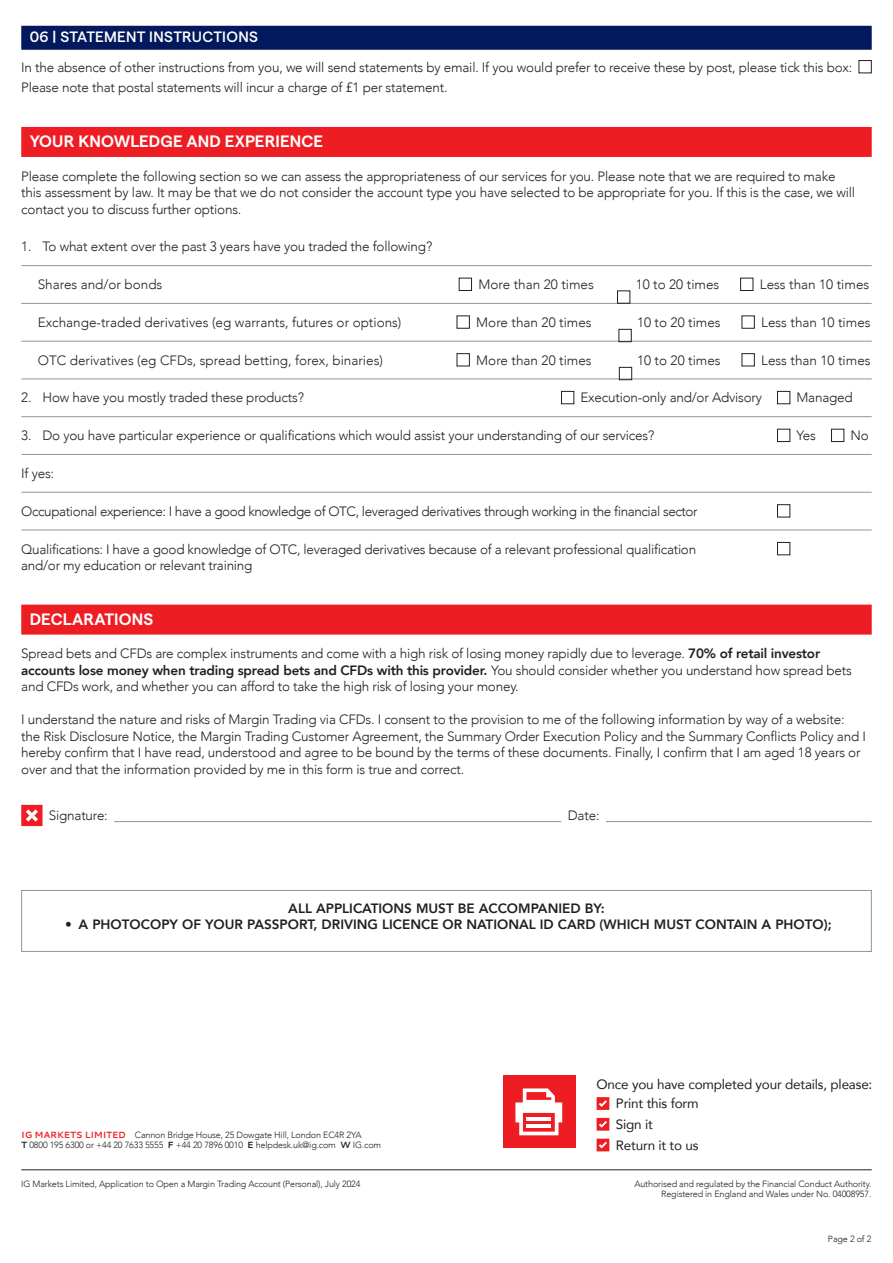
<style>
.page{position:relative;width:893px;height:1263px;background:#fff}
.page>*{position:absolute;margin:0;border:0;box-sizing:border-box;transform-origin:0 0}
.section_title__1_line__RB{font:600 16.5px "Matter SQ";letter-spacing:.005em;color:#fff}
.sub_title__level_1__RB{font:500 15px "Matter SQ";letter-spacing:.015em;color:#fff}
.body_text__before_sub_title_form_text{font:300 13.5px/16.5px "Avenir";letter-spacing:-.015em;color:#231f20}
.form_text_lined{font:300 13.5px "Avenir";letter-spacing:-.015em;color:#231f20}
.body_text{font:300 13.5px "Avenir";letter-spacing:-.015em;color:#231f20}
.form_text__before_section_title{font:300 13.5px/16.5px "Avenir";letter-spacing:-.02em;color:#231f20}
.boxed_standout{font:800 13.5px "Avenir";color:#231f20}
.t1{font:13.5px "Avenir";letter-spacing:-.015em;color:#231f20}
.form_text{font:300 13.5px "Avenir";letter-spacing:-.015em;color:#231f20}
.smallprint{font:300 9px/10.5px "Avenir";letter-spacing:-.015em;color:#231f20;text-align:right}
.s1{font-weight:800}
.s2{font-family:"Cantarell";font-weight:700;color:#ee1d23}
.s3{font-family:"Cantarell";font-weight:700}
</style>
<div class="page">
<hr style="left:21px;top:1169px;width:851px;height:1px;background:#231f20">
<div style="left:21px;top:26px;width:851px;height:24px;background:#02195d"></div>
<div style="left:21px;top:127px;width:851px;height:30px;background:#ee1d23"></div>
<hr style="left:21px;top:265px;width:851px;height:1px;background:#939598">
<hr style="left:21px;top:303px;width:851px;height:1px;background:#939598">
<hr style="left:21px;top:341px;width:851px;height:1px;background:#939598">
<hr style="left:21px;top:379px;width:851px;height:1px;background:#939598">
<hr style="left:21px;top:416px;width:851px;height:1px;background:#939598">
<hr style="left:21px;top:454px;width:851px;height:1px;background:#939598">
<hr style="left:21px;top:492px;width:851px;height:1px;background:#939598">
<hr style="left:21px;top:530px;width:851px;height:1px;background:#939598">
<div style="left:21px;top:605px;width:851px;height:30px;background:#ee1d23"></div>
<hr style="left:114px;top:821px;width:447px;height:1px;background:#939598">
<hr style="left:606px;top:821px;width:266px;height:1px;background:#939598">
<div style="left:859px;top:60px;width:12px;height:13px;border:1px solid #231f20"></div>
<div style="left:459px;top:278px;width:13px;height:13px;border:1px solid #231f20"></div>
<div style="left:740px;top:278px;width:13px;height:13px;border:1px solid #231f20"></div>
<div style="left:457px;top:316px;width:13px;height:12px;border:1px solid #231f20"></div>
<div style="left:457px;top:353px;width:13px;height:13px;border:1px solid #231f20"></div>
<div style="left:742px;top:353px;width:12px;height:13px;border:1px solid #231f20"></div>
<div style="left:561px;top:391px;width:13px;height:13px;border:1px solid #231f20"></div>
<div style="left:777px;top:391px;width:13px;height:13px;border:1px solid #231f20"></div>
<div style="left:777px;top:429px;width:13px;height:13px;border:1px solid #231f20"></div>
<div style="left:831px;top:429px;width:13px;height:13px;border:1px solid #231f20"></div>
<div style="left:777px;top:504px;width:13px;height:13px;border:1px solid #231f20"></div>
<div style="left:777px;top:542px;width:13px;height:13px;border:1px solid #231f20"></div>
<svg style="left:21px;top:805px;width:22px;height:21px"></svg>
<svg style="left:597px;top:1097px;width:12px;height:13px"></svg>
<svg style="left:597px;top:1118px;width:12px;height:13px"></svg>
<svg style="left:597px;top:1139px;width:12px;height:12px"></svg>
<div style="left:503px;top:1076px;width:72px;height:72px;background:#ee1d23"></div>
<svg style="left:515px;top:1088px;width:47px;height:47px"></svg>
<div style="left:21px;top:890px;width:851px;height:62px;border:1px solid #939598"></div>
<div style="left:617px;top:291px;width:13px;height:12px;border:1px solid #231f20"></div>
<div style="left:619px;top:329px;width:12px;height:13px;border:1px solid #231f20"></div>
<div style="left:619px;top:367px;width:13px;height:13px;border:1px solid #231f20"></div>
<p class="sub_title__level_1__RB" style="left:30px;top:26px;width:230px">06 | STATEMENT INSTRUCTIONS</p>
<p class="body_text" style="left:21px;top:59px;width:833px">In the absence of other instructions from you, we will send statements by email. If you would prefer to receive these by post, please tick this box:</p>
<p class="body_text" style="left:21px;top:80px;width:428px">Please note that postal statements will incur a charge of £1 per statement.</p>
<p class="section_title__1_line__RB" style="left:30px;top:129px;width:295px">YOUR KNOWLEDGE AND EXPERIENCE</p>
<p class="body_text__before_sub_title_form_text" style="left:21px;top:168px;width:835px">Please complete the following section so we can assess the appropriateness of our services for you. Please note that we are required to make this assessment by law. It may be that we do not consider the account type you have selected to be appropriate for you. If this is the case, we will contact you to discuss further options.</p>
<p class="form_text_lined" style="left:21px;top:239px;width:412px">1. To what extent over the past 3 years have you traded the following?</p>
<p class="form_text_lined" style="left:38px;top:277px;width:126px">Shares and/or bonds</p>
<p class="form_text_lined" style="left:478px;top:277px;width:117px">More than 20 times</p>
<p class="form_text_lined" style="left:636px;top:277px;width:85px">10 to 20 times</p>
<p class="form_text_lined" style="left:760px;top:277px;width:111px">Less than 10 times</p>
<p class="form_text_lined" style="left:38px;top:314px;width:365px">Exchange-traded derivatives (eg warrants, futures or options)</p>
<p class="form_text_lined" style="left:476px;top:314px;width:117px">More than 20 times</p>
<p class="form_text_lined" style="left:637px;top:314px;width:85px">10 to 20 times</p>
<p class="form_text_lined" style="left:761px;top:314px;width:111px">Less than 10 times</p>
<p class="form_text_lined" style="left:38px;top:352px;width:347px">OTC derivatives (eg CFDs, spread betting, forex, binaries)</p>
<p class="form_text_lined" style="left:476px;top:352px;width:117px">More than 20 times</p>
<p class="form_text_lined" style="left:637px;top:352px;width:85px">10 to 20 times</p>
<p class="form_text_lined" style="left:761px;top:352px;width:111px">Less than 10 times</p>
<p class="form_text_lined" style="left:21px;top:390px;width:284px">2. How have you mostly traded these products?</p>
<p class="form_text_lined" style="left:580px;top:390px;width:183px">Execution-only and/or Advisory</p>
<p class="form_text_lined" style="left:796px;top:390px;width:58px">Managed</p>
<p class="form_text_lined" style="left:21px;top:428px;width:635px">3. Do you have particular experience or qualifications which would assist your understanding of our services?</p>
<p class="form_text_lined" style="left:796px;top:428px;width:21px">Yes</p>
<p class="form_text_lined" style="left:850px;top:428px;width:20px">No</p>
<p class="form_text_lined" style="left:21px;top:465px;width:34px">If yes:</p>
<p class="form_text_lined" style="left:21px;top:503px;width:678px">Occupational experience: I have a good knowledge of OTC, leveraged derivatives through working in the financial sector</p>
<p class="form_text__before_section_title" style="left:21px;top:541px;width:676px">Qualifications: I have a good knowledge of OTC, leveraged derivatives because of a relevant professional qualification and/or my education or relevant training</p>
<p class="section_title__1_line__RB" style="left:30px;top:607px;width:125px">DECLARATIONS</p>
<p class="body_text__before_sub_title_form_text" style="left:21px;top:645px;width:832px">Spread bets and CFDs are complex instruments and come with a high risk of losing money rapidly due to leverage. <span class="s1">70% of retail investor accounts lose money when trading spread bets and CFDs with this provider.</span> You should consider whether you understand how spread bets and CFDs work, and whether you can afford to take the high risk of losing your money.</p>
<p class="body_text__before_sub_title_form_text" style="left:21px;top:711px;width:846px">I understand the nature and risks of Margin Trading via CFDs. I consent to the provision to me of the following information by way of a website: the Risk Disclosure Notice, the Margin Trading Customer Agreement, the Summary Order Execution Policy and the Summary Conflicts Policy and I hereby confirm that I have read, understood and agree to be bound by the terms of these documents. Finally, I confirm that I am aged 18 years or over and that the information provided by me in this form is true and correct.</p>
<p class="form_text" style="left:49px;top:807px;width:60px">Signature:</p>
<p class="form_text" style="left:568px;top:807px;width:33px">Date:</p>
<p class="boxed_standout" style="left:288px;top:897px;width:318px">ALL APPLICATIONS MUST BE ACCOMPANIED BY:</p>
<p class="boxed_standout" style="left:65px;top:914px;width:768px">• A PHOTOCOPY OF YOUR PASSPORT, DRIVING LICENCE OR NATIONAL ID CARD (WHICH MUST CONTAIN A PHOTO);</p>
<p class="smallprint" style="left:21px;top:1129px;width:361px;text-align:left"><span class="s2">IG MARKETS LIMITED</span> Cannon Bridge House, 25 Dowgate Hill, London EC4R 2YA<br><span class="s3">T</span> 0800 195 6300 or +44 20 7633 5555 <span class="s3">F</span> +44 20 7896 0010 <span class="s3">E</span> helpdesk.uk@ig.com <span class="s3">W</span> IG.com</p>
<p class="t1" style="left:597px;top:1073px;width:277px">Once you have completed your details, please:</p>
<p class="t1" style="left:616px;top:1093px;width:84px">Print this form</p>
<p class="t1" style="left:616px;top:1113px;width:39px">Sign it</p>
<p class="t1" style="left:616px;top:1134px;width:84px">Return it to us</p>
<p class="smallprint" style="left:21px;top:1178px;width:341px">IG Markets Limited, Application to Open a Margin Trading Account (Personal), July 2024</p>
<p class="smallprint" style="left:634px;top:1178px;width:238px">Authorised and regulated by the Financial Conduct Authority.<br>Registered in England and Wales under No. 04008957.</p>
<p class="smallprint" style="left:828px;top:1233px;width:45px">Page 2 of 2</p>
</div>
